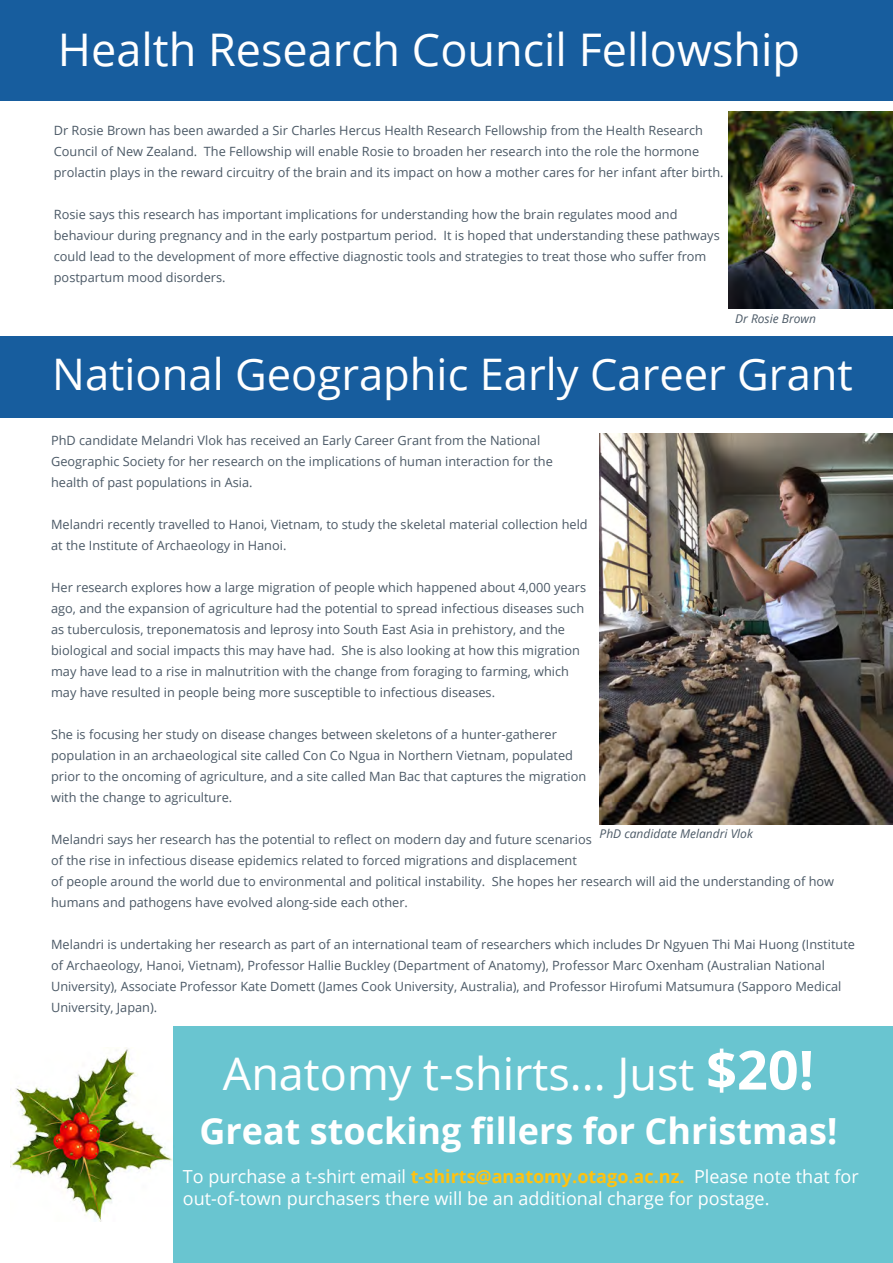
<style>
.page{position:relative;width:893px;height:1263px;background:#fff}
.page>*{position:absolute;margin:0;border:0;box-sizing:border-box;transform-origin:0 0}
.t1{font:45px "Open Sans";color:#fff}
.t2{font:43.5px "Open Sans";color:#fff}
.t3{font:700 36px "Open Sans";color:#fff}
.t4{font:18px/21.6px "Open Sans";color:#fff}
.t5{font:12.75px/21px "Open Sans";color:#4b5966}
.t6{font:italic 12px "Open Sans";color:#4b5966}
.s1{font-weight:700;font-size:54px}
.s2{font-weight:700;color:#fec210}
</style>
<div class="page">
<img style="left:11px;top:1047px;width:162px;height:174px">
<div style="left:0;top:337px;width:893px;height:81px;background:#175d9e"></div>
<img style="left:728px;top:112px;width:165px;height:197px">
<div style="left:0;top:0;width:893px;height:101px;background:#175d9e"></div>
<img style="left:599px;top:433px;width:294px;height:392px">
<div style="left:173px;top:1026px;width:720px;height:237px;background:#69c5d0"></div>
<p class="t1" style="left:58px;top:19px;width:744px">Health Research Council Fellowship</p>
<p class="t5" style="left:54px;top:119px;width:671px">Dr Rosie Brown has been awarded a Sir Charles Hercus Health Research Fellowship from the Health Research<br>Council of New Zealand. The Fellowship will enable Rosie to broaden her research into the role the hormone prolactin plays in the reward circuitry of the brain and its impact on how a mother cares for her infant after birth.</p>
<p class="t5" style="left:54px;top:203px;width:667px">Rosie says this research has important implications for understanding how the brain regulates mood and behaviour during pregnancy and in the early postpartum period. It is hoped that understanding these pathways could lead to the development of more effective diagnostic tools and strategies to treat those who suffer from postpartum mood disorders.</p>
<p class="t6" style="left:735px;top:311px;width:82px">Dr Rosie Brown</p>
<p class="t2" style="left:52px;top:344px;width:802px">National Geographic Early Career Grant</p>
<p class="t5" style="left:51px;top:429px;width:503px">PhD candidate Melandri Vlok has received an Early Career Grant from the National<br>Geographic Society for her research on the implications of human interaction for the health of past populations in Asia.</p>
<p class="t5" style="left:51px;top:513px;width:538px">Melandri recently travelled to Hanoi, Vietnam, to study the skeletal material collection held at the Institute of Archaeology in Hanoi.</p>
<p class="t5" style="left:51px;top:576px;width:536px">Her research explores how a large migration of people which happened about 4,000 years ago, and the expansion of agriculture had the potential to spread infectious diseases such as tuberculosis, treponematosis and leprosy into South East Asia in prehistory, and the biological and social impacts this may have had. She is also looking at how this migration may have lead to a rise in malnutrition with the change from foraging to farming, which may have resulted in people being more susceptible to infectious diseases.</p>
<p class="t5" style="left:51px;top:723px;width:537px">She is focusing her study on disease changes between skeletons of a hunter-gatherer population in an archaeological site called Con Co Ngua in Northern Vietnam, populated prior to the oncoming of agriculture, and a site called Man Bac that captures the migration with the change to agriculture.</p>
<p class="t5" style="left:51px;top:828px;width:785px">Melandri says her research has the potential to reflect on modern day and future scenarios<br>of the rise in infectious disease epidemics related to forced migrations and displacement<br>of people around the world due to environmental and political instability. She hopes her research will aid the understanding of how humans and pathogens have evolved along-side each other.</p>
<p class="t5" style="left:51px;top:933px;width:805px">Melandri is undertaking her research as part of an international team of researchers which includes Dr Ngyuen Thi Mai Huong (Institute of Archaeology, Hanoi, Vietnam), Professor Hallie Buckley (Department of Anatomy), Professor Marc Oxenham (Australian National University), Associate Professor Kate Domett (James Cook University, Australia), and Professor Hirofumi Matsumura (Sapporo Medical University, Japan).</p>
<p class="t6" style="left:600px;top:826px;width:155px">PhD candidate Melandri Vlok</p>
<p class="t1" style="left:223px;top:1042px;width:593px">Anatomy t-shirts... Just <span class="s1">$20!</span></p>
<p class="t3" style="left:200px;top:1105px;width:639px">Great stocking fillers for Christmas!</p>
<p class="t4" style="left:183px;top:1165px;width:677px">To purchase a t-shirt email <span class="s2">t-shirts@anatomy.otago.ac.nz.</span> Please note that for out-of-town purchasers there will be an additional charge for postage.</p>
</div>
